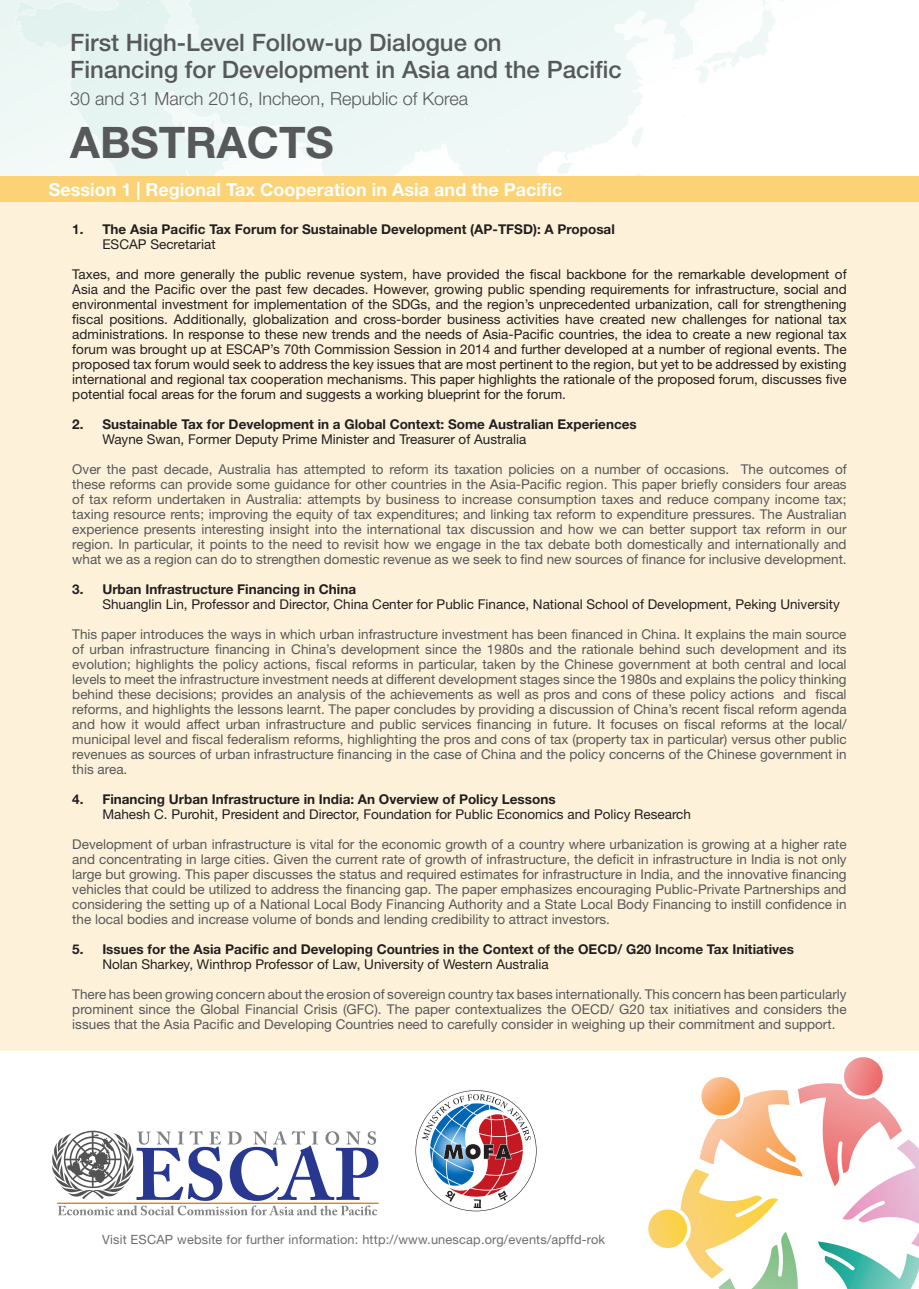
<style>
.page{position:relative;width:919px;height:1289px;background:#fff}
.page>*{position:absolute;margin:0;border:0;box-sizing:border-box;transform-origin:0 0}
.t1{font:700 43.5px "Helvetica Neue LT Std";color:#57585a}
.t2{font:500 24px/27px "Helvetica Neue LT Std";color:#57585a}
.t3{font:700 18px "Helvetica Neue LT Std";color:#fff}
.t4{font:300 18px "Helvetica Neue LT Std";color:#57585a}
.t5{font:13.5px/15px "Helvetica Neue LT Std";color:#57585a;text-align:justify}
.t6{font:13.5px/15px "Helvetica Neue LT Std";color:#231f20;text-align:justify}
.t7{font:700 13.5px "Helvetica Neue LT Std";color:#231f20}
.t8{font:12.75px "Helvetica Neue LT Std";letter-spacing:.015em;color:#6c6d70}
</style>
<div class="page">
<svg style="left:52px;top:1130px;width:326px;height:85px"></svg>
<svg style="left:415px;top:1090px;width:121px;height:121px"></svg>
<svg style="left:13px;top:0;width:771px;height:176px"></svg>
<svg style="left:648px;top:1057px;width:270px;height:231px"></svg>
<div style="left:1px;top:176px;width:917px;height:26px;background:#fbd276"></div>
<div style="left:0;top:202px;width:918px;height:848px;background:#fdf2d9"></div>
<h2 class="t2" style="left:70px;top:29px;width:553px">First High-Level Follow-up Dialogue on<br>Financing for Development in Asia and the Pacific</h2>
<h3 class="t4" style="left:70px;top:88px;width:399px">30 and 31 March 2016, Incheon, Republic of Korea</h3>
<h1 class="t1" style="left:70px;top:115px;width:265px">ABSTRACTS</h1>
<h3 class="t3" style="left:49px;top:178px;width:515px">Session 1 | Regional Tax Cooperation in Asia and the Pacific</h3>
<p class="t7" style="left:72px;top:221px;width:544px">1. The Asia Pacific Tax Forum for Sustainable Development (AP-TFSD): A Proposal</p>
<p class="t6" style="left:102px;top:236px;width:115px">ESCAP Secretariat</p>
<p class="t6" style="left:72px;top:266px;width:775px">Taxes, and more generally the public revenue system, have provided the fiscal backbone for the remarkable development of Asia and the Pacific over the past few decades. However, growing public spending requirements for infrastructure, social and environmental investment for implementation of the SDGs, and the region’s unprecedented urbanization, call for strengthening fiscal positions. Additionally, globalization and cross-border business activities have created new challenges for national tax administrations. In response to these new trends and the needs of Asia-Pacific countries, the idea to create a new regional tax forum was brought up at ESCAP’s 70th Commission Session in 2014 and further developed at a number of regional events. The proposed tax forum would seek to address the key issues that are most pertinent to the region, but yet to be addressed by existing international and regional tax cooperation mechanisms. This paper highlights the rationale of the proposed forum, discusses five potential focal areas for the forum and suggests a working blueprint for the forum.</p>
<p class="t7" style="left:72px;top:416px;width:566px">2. Sustainable Tax for Development in a Global Context: Some Australian Experiences</p>
<p class="t6" style="left:102px;top:431px;width:425px">Wayne Swan, Former Deputy Prime Minister and Treasurer of Australia</p>
<p class="t5" style="left:72px;top:461px;width:775px">Over the past decade, Australia has attempted to reform its taxation policies on a number of occasions. The outcomes of these reforms can provide some guidance for other countries in the Asia-Pacific region. This paper briefly considers four areas of tax reform undertaken in Australia: attempts by business to increase consumption taxes and reduce company income tax; taxing resource rents; improving the equity of tax expenditures; and linking tax reform to expenditure pressures. The Australian experience presents interesting insight into the international tax discussion and how we can better support tax reform in our region. In particular, it points to the need to revisit how we engage in the tax debate both domestically and internationally and what we as a region can do to strengthen domestic revenue as we seek to find new sources of finance for inclusive development.</p>
<p class="t7" style="left:72px;top:581px;width:285px">3. Urban Infrastructure Financing in China</p>
<p class="t6" style="left:102px;top:596px;width:739px">Shuanglin Lin, Professor and Director, China Center for Public Finance, National School of Development, Peking University</p>
<p class="t5" style="left:72px;top:626px;width:775px">This paper introduces the ways in which urban infrastructure investment has been financed in China. It explains the main source of urban infrastructure financing in China’s development since the 1980s and the rationale behind such development and its evolution; highlights the policy actions, fiscal reforms in particular, taken by the Chinese government at both central and local levels to meet the infrastructure investment needs at different development stages since the 1980s and explains the policy thinking behind these decisions; provides an analysis of the achievements as well as pros and cons of these policy actions and fiscal reforms, and highlights the lessons learnt. The paper concludes by providing a discussion of China’s recent fiscal reform agenda and how it would affect urban infrastructure and public services financing in future. It focuses on fiscal reforms at the local/ municipal level and fiscal federalism reforms, highlighting the pros and cons of tax (property tax in particular) versus other public revenues as sources of urban infrastructure financing in the case of China and the policy concerns of the Chinese government in this area.</p>
<p class="t7" style="left:72px;top:790px;width:484px">4. Financing Urban Infrastructure in India: An Overview of Policy Lessons</p>
<p class="t6" style="left:102px;top:806px;width:590px">Mahesh C. Purohit, President and Director, Foundation for Public Economics and Policy Research</p>
<p class="t5" style="left:72px;top:836px;width:775px">Development of urban infrastructure is vital for the economic growth of a country where urbanization is growing at a higher rate and concentrating in large cities. Given the current rate of growth of infrastructure, the deficit in infrastructure in India is not only large but growing. This paper discusses the status and required estimates for infrastructure in India, and the innovative financing vehicles that could be utilized to address the financing gap. The paper emphasizes encouraging Public-Private Partnerships and considering the setting up of a National Local Body Financing Authority and a State Local Body Financing to instill confidence in the local bodies and increase volume of bonds and lending credibility to attract investors.</p>
<p class="t7" style="left:72px;top:940px;width:723px">5. Issues for the Asia Pacific and Developing Countries in the Context of the OECD/ G20 Income Tax Initiatives</p>
<p class="t6" style="left:102px;top:956px;width:447px">Nolan Sharkey, Winthrop Professor of Law, University of Western Australia</p>
<p class="t5" style="left:72px;top:986px;width:775px">There has been growing concern about the erosion of sovereign country tax bases internationally. This concern has been particularly prominent since the Global Financial Crisis (GFC). The paper contextualizes the OECD/ G20 tax initiatives and considers the issues that the Asia Pacific and Developing Countries need to carefully consider in weighing up their commitment and support.</p>
<p class="t8" style="left:102px;top:1231px;width:504px">Visit ESCAP website for further information: http://www.unescap.org/events/apffd-rok</p>
</div>
